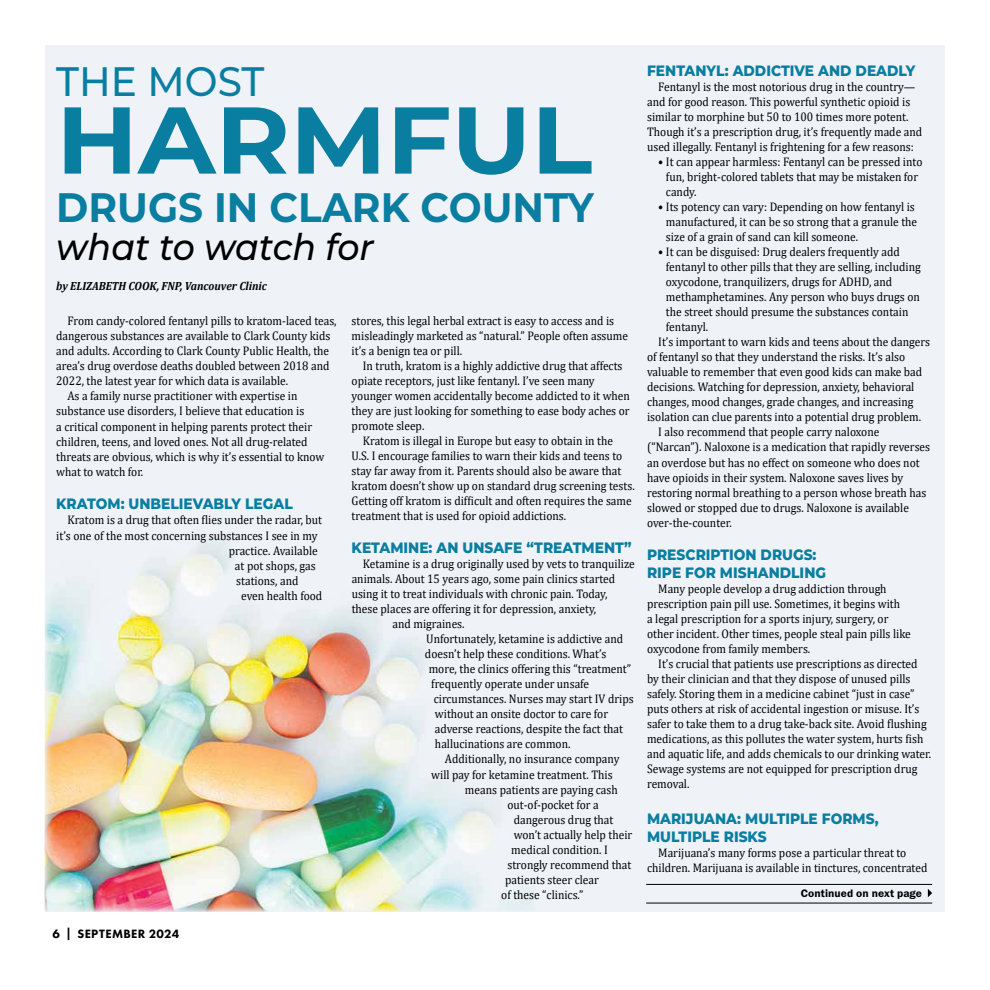
<style>
.page{position:relative;width:990px;height:990px;background:#fff}
.page>*{position:absolute;margin:0;border:0;box-sizing:border-box;transform-origin:0 0}
.t1{font:700 94.62px "Montserrat";color:#097ea1;scale:1.07 1}
.t2{font:700 41.12px "Montserrat";color:#097ea1;scale:.95 1}
.t3{font:500 41.12px "Montserrat";color:#097ea1;scale:.95 1}
.t4{font:italic 500 36.62px "Montserrat";letter-spacing:-.005em;color:#000;scale:.95 1}
.t5{font:800 15px/18px "Montserrat";color:#097ea1;scale:.92 1}
.t6{font:12.5px/15px "Cambria";color:#000;scale:.92 1}
.t7{font:800 12.5px "Futura PT";letter-spacing:.03em;color:#000}
.t8{font:italic 700 11.88px "Cambria";color:#000;scale:.93 1}
.t9{font:11.25px "Franklin Gothic URW Dem";letter-spacing:.01em;color:#000}
</style>
<div class="page">
<div style="left:45px;top:45px;width:900px;height:866px;background:#eff3f7"></div>
<img style="left:45px;top:540px;width:487px;height:371px">
<hr style="left:646px;top:884px;width:286px;height:1px;background:#000">
<hr style="left:646px;top:903px;width:286px;height:1px;background:#000">
<svg style="left:928px;top:889px;width:4px;height:8px"></svg>
<h2 class="t3" style="left:56px;top:52px;width:221px">THE MOST</h2>
<h1 class="t1" style="left:56px;top:72px;width:503px">HARMFUL</h1>
<h2 class="t2" style="left:56px;top:177px;width:568px">DRUGS IN CLARK COUNTY</h2>
<h3 class="t4" style="left:56px;top:222px;width:336px">what to watch for</h3>
<p class="t8" style="left:56px;top:278px;width:228px">by ELIZABETH COOK, FNP, Vancouver Clinic</p>
<p class="t6" style="left:68px;top:313px;width:294px">From candy-colored fentanyl pills to kratom-laced teas,</p>
<p class="t6" style="left:56px;top:328px;width:300px">dangerous substances are available to Clark County kids</p>
<p class="t6" style="left:56px;top:343px;width:298px">and adults. According to Clark County Public Health, the</p>
<p class="t6" style="left:56px;top:358px;width:299px">area’s drug overdose deaths doubled between 2018 and</p>
<p class="t6" style="left:56px;top:373px;width:254px">2022, the latest year for which data is available.</p>
<p class="t6" style="left:68px;top:389px;width:252px">As a family nurse practitioner with expertise in</p>
<p class="t6" style="left:56px;top:404px;width:271px">substance use disorders, I believe that education is</p>
<p class="t6" style="left:56px;top:419px;width:280px">a critical component in helping parents protect their</p>
<p class="t6" style="left:56px;top:434px;width:275px">children, teens, and loved ones. Not all drug-related</p>
<p class="t6" style="left:56px;top:449px;width:293px">threats are obvious, which is why it’s essential to know</p>
<p class="t6" style="left:56px;top:464px;width:96px">what to watch for.</p>
<p class="t5" style="left:56px;top:494px;width:259px">KRATOM: UNBELIEVABLY LEGAL</p>
<p class="t6" style="left:68px;top:513px;width:278px">Kratom is a drug that often flies under the radar, but</p>
<p class="t6" style="left:56px;top:528px;width:286px">it’s one of the most concerning substances I see in my</p>
<p class="t6" style="left:229px;top:543px;width:98px">practice. Available</p>
<p class="t6" style="left:235px;top:558px;width:89px">at pot shops, gas</p>
<p class="t6" style="left:236px;top:573px;width:69px">stations, and</p>
<p class="t6" style="left:241px;top:588px;width:90px">even health food</p>
<p class="t7" style="left:52px;top:926px;width:128px">6 | SEPTEMBER 2024</p>
<p class="t6" style="left:352px;top:313px;width:302px">stores, this legal herbal extract is easy to access and is misleadingly marketed as “natural.” People often assume it’s a benign tea or pill.</p>
<p class="t6" style="left:352px;top:358px;width:304px;text-indent:11px">In truth, kratom is a highly addictive drug that affects opiate receptors, just like fentanyl. I’ve seen many younger women accidentally become addicted to it when they are just looking for something to ease body aches or promote sleep.</p>
<p class="t6" style="left:352px;top:433px;width:309px;text-indent:11px">Kratom is illegal in Europe but easy to obtain in the<br>U.S. I encourage families to warn their kids and teens to stay far away from it. Parents should also be aware that kratom doesn’t show up on standard drug screening tests.<br>Getting off kratom is difficult and often requires the same treatment that is used for opioid addictions.</p>
<p class="t5" style="left:352px;top:538px;width:306px">KETAMINE: AN UNSAFE “TREATMENT”</p>
<p class="t6" style="left:363px;top:556px;width:297px">Ketamine is a drug originally used by vets to tranquilize</p>
<p class="t6" style="left:352px;top:571px;width:288px">animals. About 15 years ago, some pain clinics started</p>
<p class="t6" style="left:352px;top:586px;width:280px">using it to treat individuals with chronic pain. Today,</p>
<p class="t6" style="left:352px;top:601px;width:267px">these places are offering it for depression, anxiety,</p>
<p class="t6" style="left:392px;top:616px;width:80px">and migraines.</p>
<p class="t6" style="left:426px;top:631px;width:216px">Unfortunately, ketamine is addictive and</p>
<p class="t6" style="left:425px;top:647px;width:199px">doesn’t help these conditions. What’s</p>
<p class="t6" style="left:429px;top:662px;width:222px">more, the clinics offering this “treatment”</p>
<p class="t6" style="left:431px;top:677px;width:173px">frequently operate under unsafe</p>
<p class="t6" style="left:434px;top:692px;width:219px">circumstances. Nurses may start IV drips</p>
<p class="t6" style="left:435px;top:707px;width:190px">without an onsite doctor to care for</p>
<p class="t6" style="left:435px;top:722px;width:206px">adverse reactions, despite the fact that</p>
<p class="t6" style="left:435px;top:737px;width:149px">hallucinations are common.</p>
<p class="t6" style="left:445px;top:752px;width:191px">Additionally, no insurance company</p>
<p class="t6" style="left:431px;top:767px;width:199px">will pay for ketamine treatment. This</p>
<p class="t6" style="left:465px;top:782px;width:168px">means patients are paying cash</p>
<p class="t6" style="left:508px;top:797px;width:101px">out-of-pocket for a</p>
<p class="t6" style="left:514px;top:812px;width:110px">dangerous drug that</p>
<p class="t6" style="left:514px;top:827px;width:130px">won’t actually help their</p>
<p class="t6" style="left:511px;top:842px;width:106px">medical condition. I</p>
<p class="t6" style="left:508px;top:857px;width:136px">strongly recommend that</p>
<p class="t6" style="left:505px;top:872px;width:104px">patients steer clear</p>
<p class="t6" style="left:501px;top:887px;width:91px">of these “clinics.”</p>
<p class="t5" style="left:647px;top:60px;width:293px">FENTANYL: ADDICTIVE AND DEADLY</p>
<p class="t6" style="left:647px;top:79px;width:301px;text-indent:11px">Fentanyl is the most notorious drug in the country— and for good reason. This powerful synthetic opioid is similar to morphine but 50 to 100 times more potent.<br>Though it’s a prescription drug, it’s frequently made and used illegally. Fentanyl is frightening for a few reasons:</p>
<p class="t6" style="left:666px;top:154px;width:280px;text-indent:-8px">• It can appear harmless: Fentanyl can be pressed into fun, bright-colored tablets that may be mistaken for candy.</p>
<p class="t6" style="left:666px;top:199px;width:275px;text-indent:-8px">• Its potency can vary: Depending on how fentanyl is manufactured, it can be so strong that a granule the size of a grain of sand can kill someone.</p>
<p class="t6" style="left:658px;top:244px;width:264px">• It can be disguised: Drug dealers frequently add</p>
<p class="t6" style="left:666px;top:259px;width:278px">fentanyl to other pills that they are selling, including</p>
<p class="t6" style="left:666px;top:274px;width:248px">oxycodone, tranquilizers, drugs for ADHD, and</p>
<p class="t6" style="left:666px;top:289px;width:278px">methamphetamines. Any person who buys drugs on</p>
<p class="t6" style="left:666px;top:304px;width:265px">the street should presume the substances contain</p>
<p class="t6" style="left:666px;top:319px;width:47px">fentanyl.</p>
<p class="t6" style="left:658px;top:334px;width:297px">It’s important to warn kids and teens about the dangers</p>
<p class="t6" style="left:647px;top:349px;width:282px">of fentanyl so that they understand the risks. It’s also</p>
<p class="t6" style="left:647px;top:364px;width:301px">valuable to remember that even good kids can make bad</p>
<p class="t6" style="left:647px;top:380px;width:292px">decisions. Watching for depression, anxiety, behavioral</p>
<p class="t6" style="left:647px;top:395px;width:291px">changes, mood changes, grade changes, and increasing</p>
<p class="t6" style="left:647px;top:410px;width:299px">isolation can clue parents into a potential drug problem.</p>
<p class="t6" style="left:658px;top:425px;width:242px">I also recommend that people carry naloxone</p>
<p class="t6" style="left:647px;top:440px;width:309px">(“Narcan”). Naloxone is a medication that rapidly reverses</p>
<p class="t6" style="left:647px;top:455px;width:298px">an overdose but has no effect on someone who does not</p>
<p class="t6" style="left:647px;top:470px;width:280px">have opioids in their system. Naloxone saves lives by</p>
<p class="t6" style="left:647px;top:485px;width:305px">restoring normal breathing to a person whose breath has</p>
<p class="t6" style="left:647px;top:500px;width:286px">slowed or stopped due to drugs. Naloxone is available</p>
<p class="t6" style="left:647px;top:515px;width:94px">over-the-counter.</p>
<p class="t5" style="left:647px;top:544px;width:196px">PRESCRIPTION DRUGS:<br>RIPE FOR MISHANDLING</p>
<p class="t6" style="left:647px;top:581px;width:288px;text-indent:11px">Many people develop a drug addiction through prescription pain pill use. Sometimes, it begins with<br>a legal prescription for a sports injury, surgery, or other incident. Other times, people steal pain pills like oxycodone from family members.</p>
<p class="t6" style="left:647px;top:656px;width:310px;text-indent:11px">It’s crucial that patients use prescriptions as directed by their clinician and that they dispose of unused pills safely. Storing them in a medicine cabinet “just in case” puts others at risk of accidental ingestion or misuse. It’s safer to take them to a drug take-back site. Avoid flushing medications, as this pollutes the water system, hurts fish and aquatic life, and adds chemicals to our drinking water.<br>Sewage systems are not equipped for prescription drug removal.</p>
<p class="t5" style="left:647px;top:809px;width:253px">MARIJUANA: MULTIPLE FORMS,<br>MULTIPLE RISKS</p>
<p class="t6" style="left:647px;top:845px;width:306px;text-indent:11px">Marijuana’s many forms pose a particular threat to children. Marijuana is available in tinctures, concentrated</p>
<p class="t9" style="left:801px;top:887px;width:123px">Continued on next page</p>
</div>
